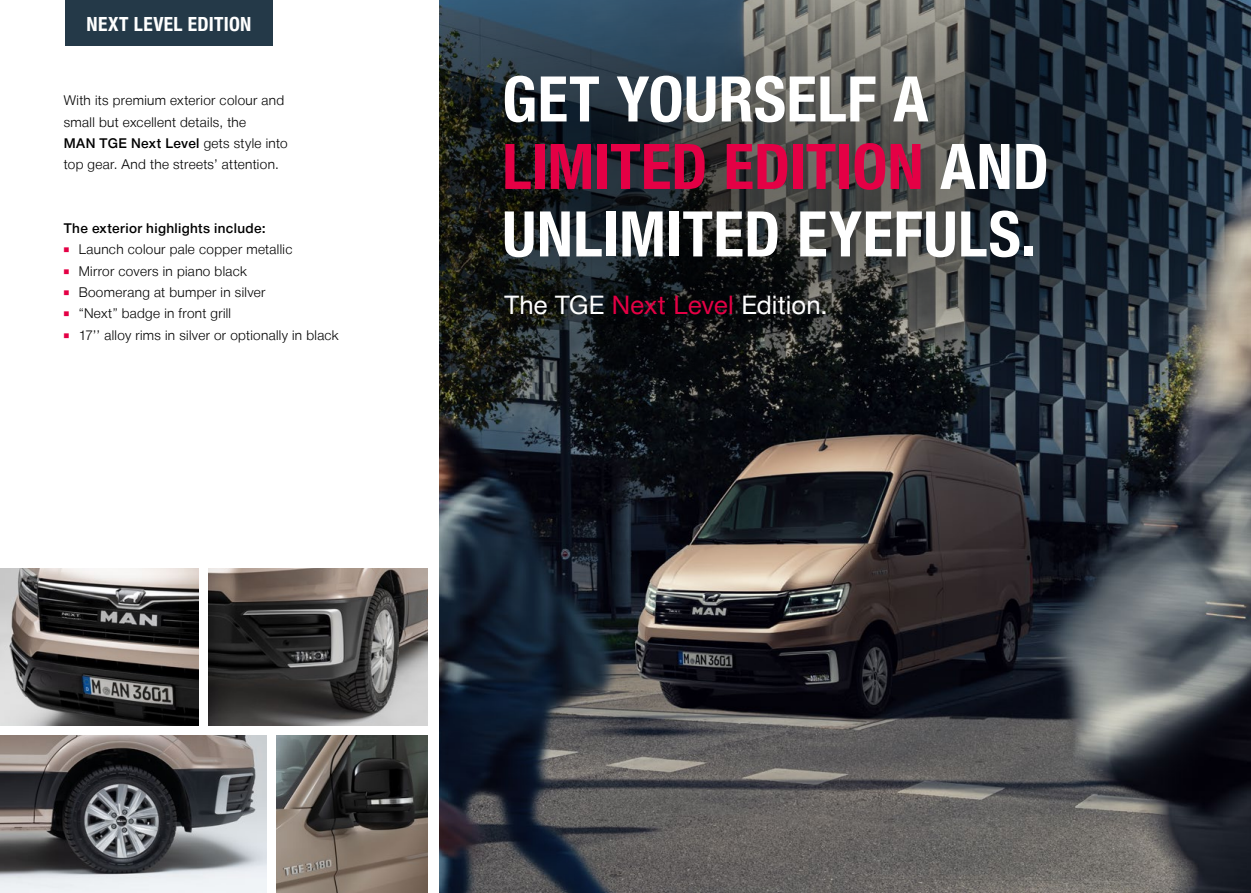
<style>
.page{position:relative;width:1251px;height:893px;background:#fff}
.page>*{position:absolute;margin:0;border:0;box-sizing:border-box;transform-origin:0 0}
.t1{font:700 63px/67.5px "Man Global Condensed";letter-spacing:.005em;color:#fff}
.t2{font:25.5px "Man Global";letter-spacing:.005em;color:#fff}
.t3{font:700 19.5px "Man Global Condensed";letter-spacing:.015em;color:#fff}
.t4{font:300 13.5px/21.3px "Man Global";letter-spacing:.025em;color:#000}
.s1{font-weight:500}
.s2{font-weight:400;font-size:9px;color:#e40045}
.s3{color:#e40045}
</style>
<div class="page">
<img style="left:439px;top:507px;width:811px;height:386px">
<svg style="left:439px;top:0;width:811px;height:507px;background:#2e353b"></svg>
<svg style="left:502px;top:84px;width:538px;height:246px;background:#2d3133"></svg>
<img style="left:0;top:736px;width:266px;height:157px">
<img style="left:0;top:568px;width:198px;height:158px">
<img style="left:277px;top:736px;width:150px;height:157px">
<img style="left:208px;top:568px;width:219px;height:158px">
<div style="left:65px;top:0;width:207px;height:46px;background:#243948"></div>
<h3 class="t3" style="left:87px;top:13px;width:166px">NEXT LEVEL EDITION</h3>
<p class="t4" style="left:64px;top:90px;width:225px">With its premium exterior colour and small but excellent details, the<br><span class="s1">MAN TGE Next Level</span> gets style into top gear. And the streets’ attention.</p>
<p class="t4" style="left:64px;top:218px;width:276px"><span class="s1">The exterior highlights include:<br></span><span class="s2">◾</span> Launch colour pale copper metallic<br><span class="s2">◾</span> Mirror covers in piano black<br><span class="s2">◾</span> Boomerang at bumper in silver<br><span class="s2">◾</span> “Next” badge in front grill<br><span class="s2">◾</span> 17’’ alloy rims in silver or optionally in black</p>
<h1 class="t1" style="left:502px;top:66px;width:548px">GET YOURSELF A<br><span class="s3">LIMITED EDITION</span> AND<br>UNLIMITED EYEFULS.</h1>
<h2 class="t2" style="left:504px;top:290px;width:325px">The TGE <span class="s3">Next Level</span> Edition.</h2>
</div>
